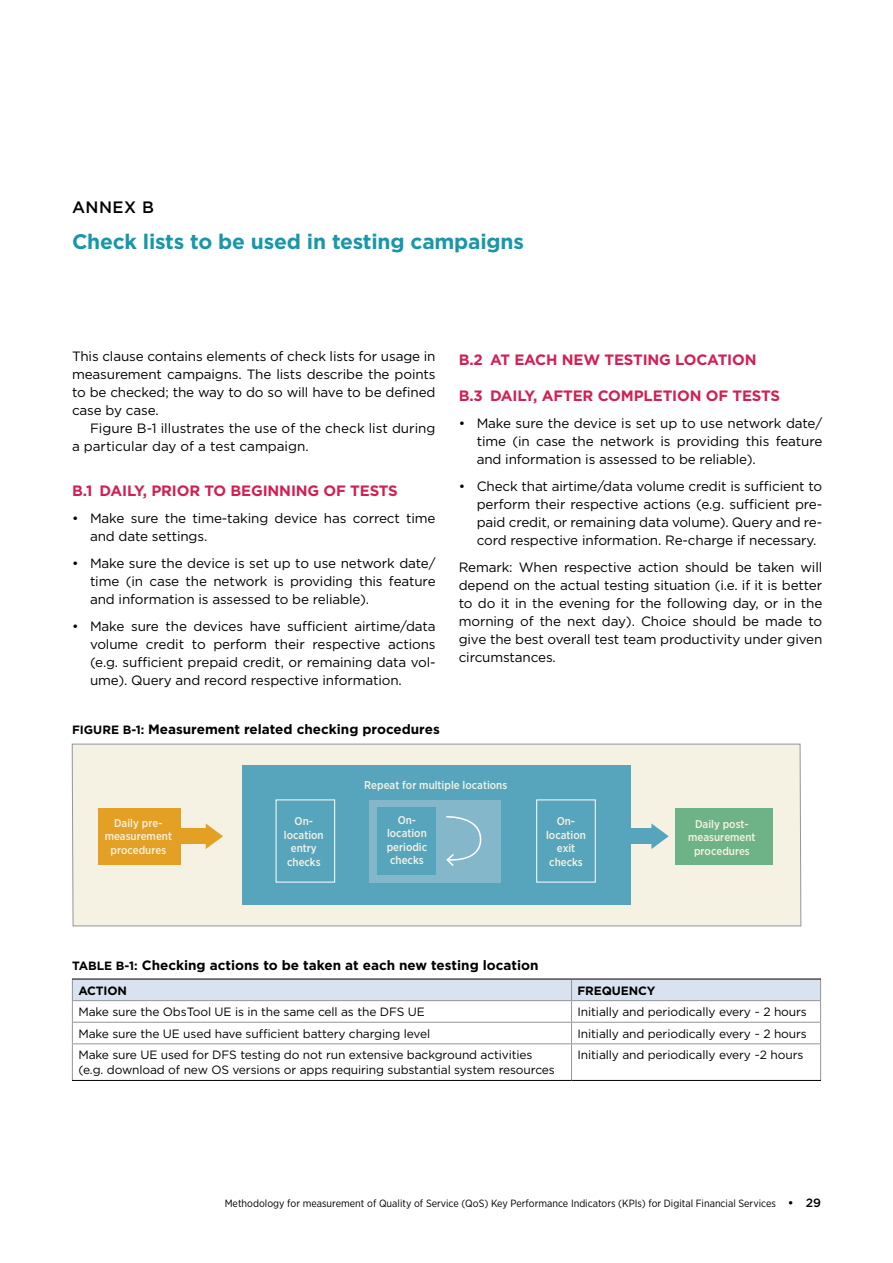
<style>
.page{position:relative;width:893px;height:1263px;background:#fff}
.page>*{position:absolute;margin:0;border:0;box-sizing:border-box;transform-origin:0 0}
.t1{font:700 21px "Gotham";letter-spacing:-.01em;color:#1a96a9}
.t2{font:500 16.5px "Gotham";letter-spacing:.03em;color:#000}
.t3{font:700 15px "Gotham";letter-spacing:-.01em;color:#d12053}
.t4{font:13.5px/18px "Gotham";letter-spacing:-.01em;color:#000;text-align:justify}
.t5{font:700 13.5px "Gotham";color:#000}
.t6{font:12px/15px "Gotham";letter-spacing:-.01em;color:#000}
.t7{font:700 12px "Gotham";letter-spacing:-.01em;color:#000}
.t8{font:500 11.25px/13.5px "Gotham Narrow";color:#f6f2e4;text-align:center}
.t9{font:10.5px "Gotham Narrow";color:#000}
.s1{font-size:12px}
.s2{font-family:"Gotham";font-weight:500;font-size:12px}
</style>
<div class="page">
<div style="left:72px;top:744px;width:729px;height:182px;background:#f5f1e3"></div>
<div style="left:242px;top:765px;width:389px;height:140px;background:#57a5bc"></div>
<div style="left:98px;top:808px;width:83px;height:56px;background:#e4a024"></div>
<div style="left:675px;top:808px;width:98px;height:56px;background:#6eb387"></div>
<div style="left:181px;top:828px;width:28px;height:16px;background:#e4a024"></div>
<svg style="left:206px;top:823px;width:17px;height:26px"></svg>
<div style="left:627px;top:828px;width:27px;height:16px;background:#57a5bc"></div>
<svg style="left:651px;top:823px;width:18px;height:26px"></svg>
<svg style="left:275px;top:799px;width:321px;height:84px"></svg>
<svg style="left:72px;top:980px;width:749px;height:63px"></svg>
<hr style="left:72px;top:1043px;width:500px;height:1px;background:#939598">
<hr style="left:72px;top:1044px;width:1px;height:36px;background:#939598">
<hr style="left:572px;top:1043px;width:249px;height:1px;background:#939598">
<hr style="left:571px;top:1044px;width:1px;height:36px;background:#939598">
<hr style="left:820px;top:1044px;width:1px;height:36px;background:#939598">
<hr style="left:72px;top:979px;width:500px;height:1px;background:#000">
<hr style="left:572px;top:979px;width:249px;height:1px;background:#000">
<hr style="left:72px;top:1080px;width:500px;height:1px;background:#000">
<hr style="left:572px;top:1080px;width:249px;height:1px;background:#000">
<p class="t2" style="left:72px;top:196px;width:84px">ANNEX B</p>
<h1 class="t1" style="left:72px;top:228px;width:453px">Check lists to be used in testing campaigns</h1>
<p class="t4" style="left:72px;top:347px;width:365px">This clause contains elements of check lists for usage in measurement campaigns. The lists describe the points to be checked; the way to do so will have to be defined case by case.</p>
<p class="t4" style="left:72px;top:419px;width:365px;text-indent:18px">Figure B-1 illustrates the use of the check list during a particular day of a test campaign.</p>
<p class="t3" style="left:72px;top:481px;width:327px">B.1 DAILY, PRIOR TO BEGINNING OF TESTS</p>
<p class="t4" style="left:90px;top:509px;width:347px;text-indent:-18px">• Make sure the time-taking device has correct time and date settings.</p>
<p class="t4" style="left:90px;top:554px;width:347px;text-indent:-18px">• Make sure the device is set up to use network date/ time (in case the network is providing this feature and information is assessed to be reliable).</p>
<p class="t4" style="left:90px;top:617px;width:347px;text-indent:-18px">• Make sure the devices have sufficient airtime/data volume credit to perform their respective actions (e.g. sufficient prepaid credit, or remaining data vol&shy;ume). Query and record respective information.</p>
<p class="t5" style="left:72px;top:721px;width:369px"><span class="s1">FIGURE B-1:</span> Measurement related checking procedures</p>
<p class="t3" style="left:459px;top:350px;width:299px">B.2 AT EACH NEW TESTING LOCATION</p>
<p class="t3" style="left:459px;top:386px;width:323px">B.3 DAILY, AFTER COMPLETION OF TESTS</p>
<p class="t4" style="left:477px;top:414px;width:347px;text-indent:-18px">• Make sure the device is set up to use network date/ time (in case the network is providing this feature and information is assessed to be reliable).</p>
<p class="t4" style="left:477px;top:477px;width:347px;text-indent:-18px">• Check that airtime/data volume credit is sufficient to perform their respective actions (e.g. sufficient pre&shy;paid credit, or remaining data volume). Query and re&shy;cord respective information. Re-charge if necessary.</p>
<p class="t4" style="left:459px;top:558px;width:365px">Remark: When respective action should be taken will depend on the actual testing situation (i.e. if it is better to do it in the evening for the following day, or in the morning of the next day). Choice should be made to give the best overall test team productivity under given circumstances.</p>
<p class="t8" style="left:105px;top:816px;width:69px">Daily pre&shy;measurement procedures</p>
<p class="t8" style="left:364px;top:778px;width:145px">Repeat for multiple locations</p>
<p class="t8" style="left:284px;top:814px;width:41px">On&shy;location entry checks</p>
<p class="t8" style="left:387px;top:813px;width:42px">On&shy;location periodic checks</p>
<p class="t8" style="left:546px;top:814px;width:41px">On&shy;location exit checks</p>
<p class="t8" style="left:688px;top:817px;width:69px">Daily post&shy;measurement procedures</p>
<p class="t5" style="left:72px;top:956px;width:468px"><span class="s1">TABLE B-1:</span> Checking actions to be taken at each new testing location</p>
<p class="t7" style="left:78px;top:982px;width:50px">ACTION</p>
<p class="t7" style="left:578px;top:982px;width:79px">FREQUENCY</p>
<p class="t6" style="left:78px;top:1004px;width:348px">Make sure the ObsTool UE is in the same cell as the DFS UE</p>
<p class="t6" style="left:578px;top:1004px;width:231px">Initially and periodically every ~ 2 hours</p>
<p class="t6" style="left:78px;top:1026px;width:353px">Make sure the UE used have sufficient battery charging level</p>
<p class="t6" style="left:578px;top:1026px;width:231px">Initially and periodically every ~ 2 hours</p>
<p class="t6" style="left:78px;top:1047px;width:478px">Make sure UE used for DFS testing do not run extensive background activities (e.g. download of new OS versions or apps requiring substantial system resources</p>
<p class="t6" style="left:578px;top:1047px;width:227px">Initially and periodically every ~2 hours</p>
<p class="t9" style="left:225px;top:1196px;width:598px">Methodology for measurement of Quality of Service (QoS) Key Performance Indicators (KPIs) for Digital Financial Services <span class="s2">• 29</span></p>
</div>
